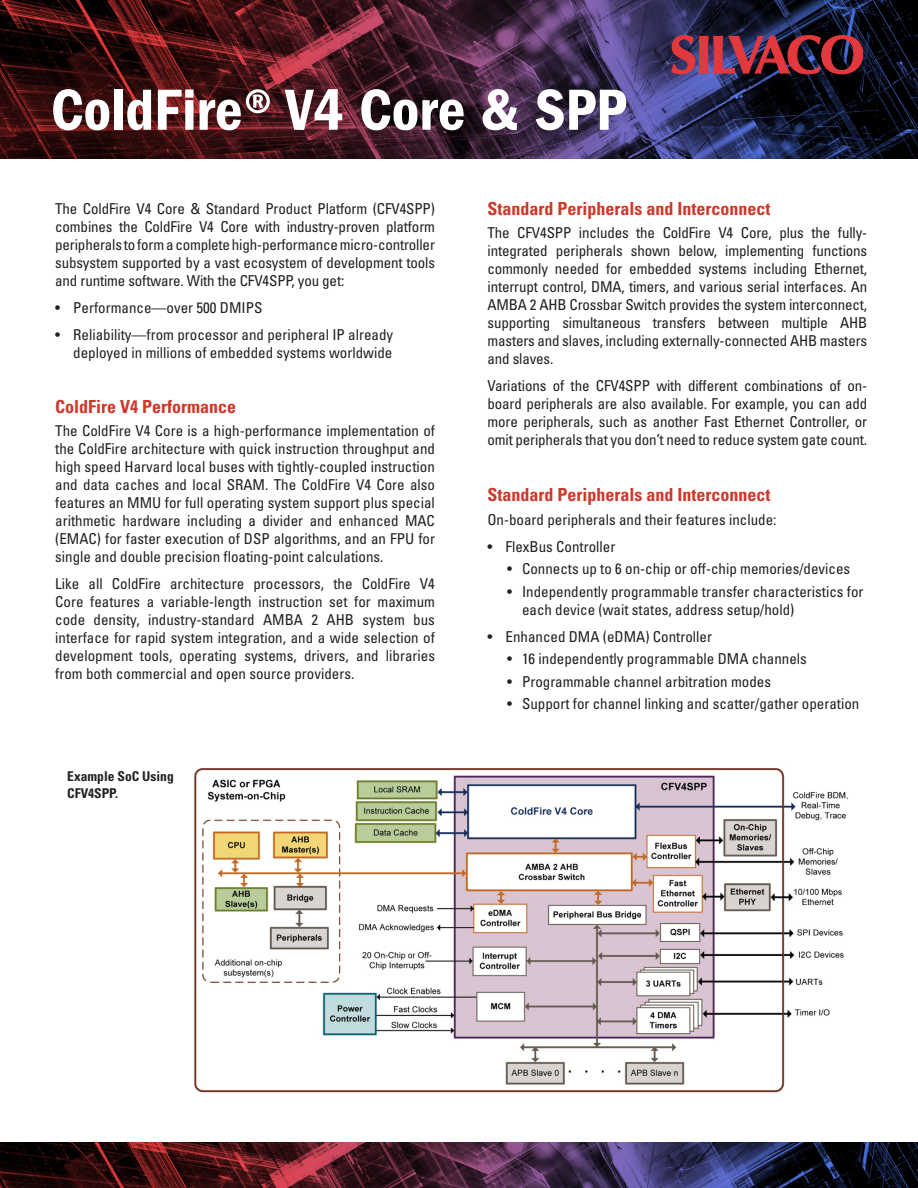
<style>
.page{position:relative;width:918px;height:1188px;background:#fff}
.page>*{position:absolute;margin:0;border:0;box-sizing:border-box;transform-origin:0 0}
.t1{font:600 condensed 60px "Franklin Gothic LT";color:#fff}
.t2{font:700 condensed 18px "Univers";color:#ce3729}
.body_text{font:condensed 15px/18px "Univers";letter-spacing:-.01em;color:#231f20;text-align:justify}
.sub_bullet{font:condensed 15px "Univers";color:#231f20}
.main_bullet{font:condensed 15px/18px "Univers";color:#231f20;text-align:right}
.sub_bullet_more_spac{font:condensed 15px/18px "Univers";color:#231f20}
.main_bullet_less_spa{font:condensed 15px "Univers";color:#231f20}
.body_text-2{font:700 condensed 13.5px/16.2px "Univers";color:#231f20}
</style>
<div class="page">
<img style="left:0;top:1px;width:918px;height:157px">
<svg style="left:671px;top:35px;width:192px;height:39px;background:#7a2c3f"></svg>
<img style="left:0;top:1142px;width:918px;height:46px">
<img style="left:194px;top:768px;width:654px;height:325px">
<p class="t1" style="left:51px;top:76px;width:577px">ColdFire® V4 Core &amp; SPP</p>
<p class="body_text" style="left:55px;top:199px;width:381px">The ColdFire V4 Core &amp; Standard Product Platform (CFV4SPP) combines the ColdFire V4 Core with industry-proven platform peripherals to form a complete high-performance micro-controller subsystem supported by a vast ecosystem of development tools and runtime software. With the CFV4SPP, you get:</p>
<p class="main_bullet" style="left:55px;top:298px;width:209px">• Performance—over 500 DMIPS</p>
<p class="main_bullet" style="left:55px;top:325px;width:339px">• Reliability—from processor and peripheral IP already deployed in millions of embedded systems worldwide</p>
<p class="t2" style="left:55px;top:396px;width:182px">ColdFire V4 Performance</p>
<p class="body_text" style="left:55px;top:422px;width:381px">The ColdFire V4 Core is a high-performance implementation of the ColdFire architecture with quick instruction throughput and high speed Harvard local buses with tightly-coupled instruction and data caches and local SRAM. The ColdFire V4 Core also features an MMU for full operating system support plus special arithmetic hardware including a divider and enhanced MAC (EMAC) for faster execution of DSP algorithms, and an FPU for single and double precision floating-point calculations.</p>
<p class="body_text" style="left:55px;top:575px;width:381px">Like all ColdFire architecture processors, the ColdFire V4<br>Core features a variable-length instruction set for maximum code density, industry-standard AMBA 2 AHB system bus interface for rapid system integration, and a wide selection of development tools, operating systems, drivers, and libraries from both commercial and open source providers.</p>
<p class="body_text-2" style="left:67px;top:768px;width:108px">Example SoC Using<br>CFV4SPP.</p>
<p class="t2" style="left:488px;top:198px;width:284px">Standard Peripherals and Interconnect</p>
<p class="body_text" style="left:488px;top:224px;width:381px">The CFV4SPP includes the ColdFire V4 Core, plus the fully&shy;integrated peripherals shown below, implementing functions commonly needed for embedded systems including Ethernet, interrupt control, DMA, timers, and various serial interfaces. An AMBA 2 AHB Crossbar Switch provides the system interconnect, supporting simultaneous transfers between multiple AHB masters and slaves, including externally-connected AHB masters and slaves.</p>
<p class="body_text" style="left:488px;top:377px;width:381px">Variations of the CFV4SPP with different combinations of on&shy;board peripherals are also available. For example, you can add more peripherals, such as another Fast Ethernet Controller, or omit peripherals that you don’t need to reduce system gate count.</p>
<p class="t2" style="left:488px;top:484px;width:284px">Standard Peripherals and Interconnect</p>
<p class="main_bullet" style="left:488px;top:510px;width:291px">On-board peripherals and their features include:</p>
<p class="main_bullet_less_spa" style="left:488px;top:537px;width:129px">• FlexBus Controller</p>
<p class="sub_bullet" style="left:507px;top:559px;width:345px">• Connects up to 6 on-chip or off-chip memories/devices</p>
<p class="sub_bullet_more_spac" style="left:522px;top:582px;width:343px;text-indent:-15px">• Independently programmable transfer characteristics for each device (wait states, address setup/hold)</p>
<p class="main_bullet_less_spa" style="left:488px;top:627px;width:226px">• Enhanced DMA (eDMA) Controller</p>
<p class="sub_bullet" style="left:507px;top:649px;width:301px">• 16 independently programmable DMA channels</p>
<p class="sub_bullet" style="left:507px;top:672px;width:266px">• Programmable channel arbitration modes</p>
<p class="sub_bullet" style="left:507px;top:694px;width:354px">• Support for channel linking and scatter/gather operation</p>
</div>
